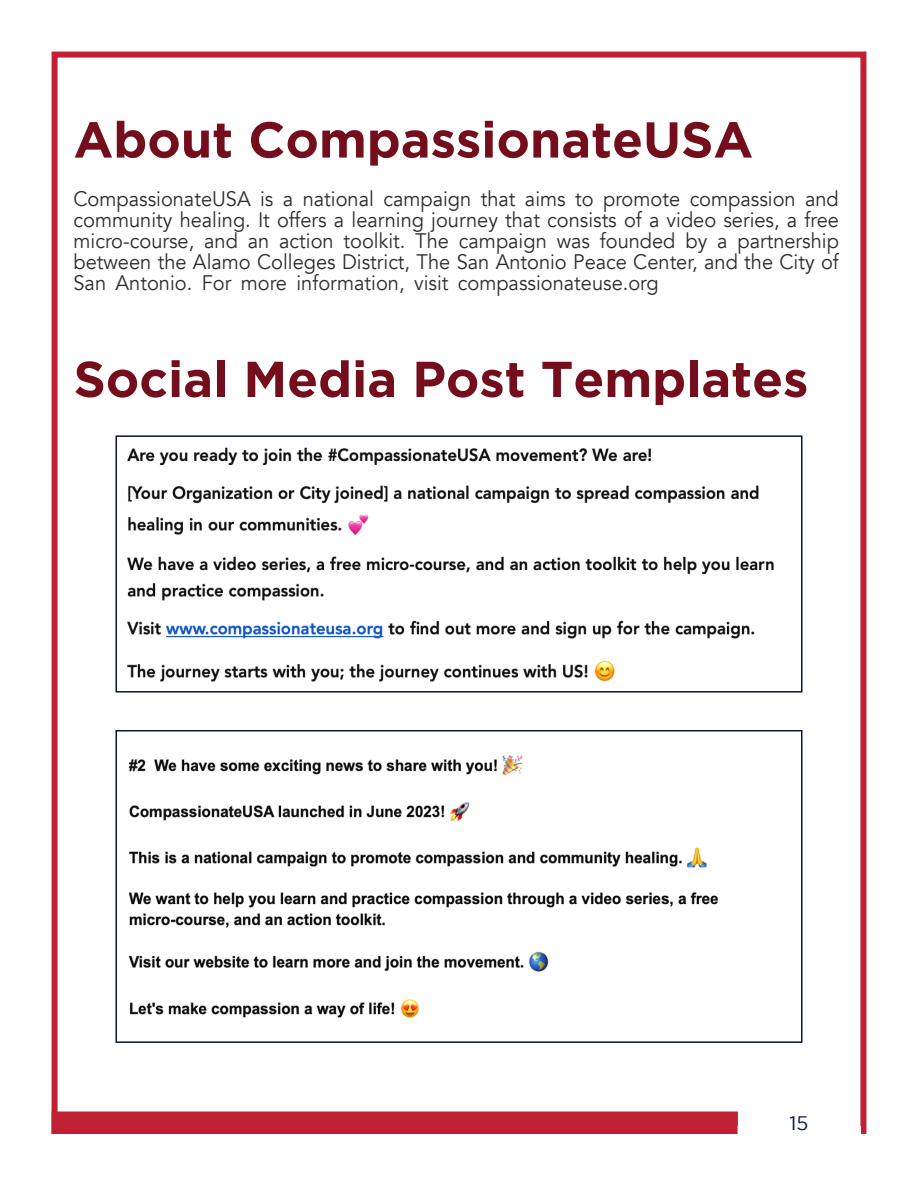
<style>
.page{position:relative;width:918px;height:1188px;background:#fff}
.page>*{position:absolute;margin:0;border:0;box-sizing:border-box;transform-origin:0 0}
.t1{font:700 50.4px "Gotham";color:#750e1c}
.Body_Text{font:21px/21px "Avenir";color:#2e2b2c;text-align:justify;scale:.95 1}
.t2{font:19.5px "Gotham";color:#061734}
</style>
<div class="page">
<div style="left:52px;top:52px;width:814px;height:1082px;border:6px solid #c11f33"></div>
<div style="left:52px;top:1111px;width:686px;height:23px;background:#c11f33"></div>
<div style="left:738px;top:1127px;width:122px;height:17px;background:#fff"></div>
<img style="left:128px;top:755px;width:591px;height:263px">
<div style="left:115px;top:730px;width:688px;height:313px;border:2px solid #091732"></div>
<img style="left:127px;top:447px;width:647px;height:235px">
<div style="left:115px;top:435px;width:688px;height:258px;border:2px solid #091732"></div>
<p class="t1" style="left:74px;top:111px;width:681px">About CompassionateUSA</p>
<p class="Body_Text" style="left:74px;top:189px;width:807px">CompassionateUSA is a national campaign that aims to promote compassion and community healing. It offers a learning journey that consists of a video series, a free micro-course, and an action toolkit. The campaign was founded by a partnership between the Alamo Colleges District, The San Antonio Peace Center, and the City of San Antonio. For more information, visit compassionateuse.org</p>
<p class="t1" style="left:74px;top:350px;width:736px">Social Media Post Templates</p>
<p class="t2" style="left:789px;top:1112px;width:20px">15</p>
</div>
